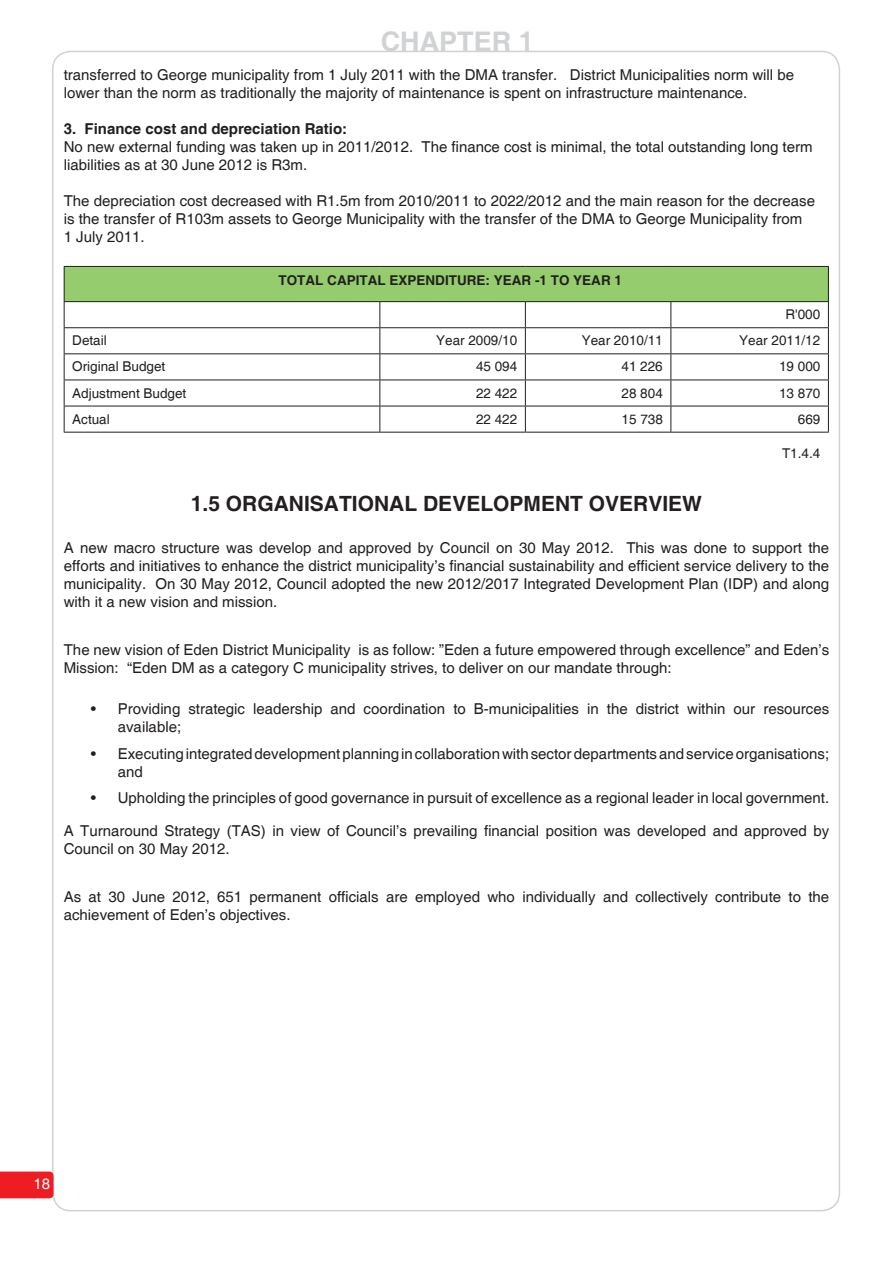
<style>
.page{position:relative;width:893px;height:1263px;background:#fff}
.page>*{position:absolute;margin:0;border:0;box-sizing:border-box;transform-origin:0 0}
.t1{font:700 27px "Helvetica";color:#d1d2d4}
.t2{font:700 21px "Helvetica";color:#231f20}
.t3{font:15px/18px "Helvetica";color:#231f20}
.t4{font:700 15px "Helvetica";color:#231f20}
.t5{font:15px "Helvetica";color:#fff}
.t6{font:13.5px "Helvetica";color:#231f20}
.t7{font:700 13.5px "Helvetica";color:#231f20}
</style>
<div class="page">
<svg style="left:0;top:1171px;width:54px;height:27px"></svg>
<div style="left:64px;top:266px;width:764px;height:36px;background:#94cc6e"></div>
<svg style="left:380px;top:328px;width:448px;height:104px"></svg>
<hr style="left:64px;top:267px;width:1px;height:34px;background:#231f20">
<hr style="left:64px;top:266px;width:316px;height:1px;background:#231f20">
<hr style="left:380px;top:266px;width:145px;height:1px;background:#231f20">
<hr style="left:525px;top:266px;width:146px;height:1px;background:#231f20">
<hr style="left:671px;top:266px;width:158px;height:1px;background:#231f20">
<hr style="left:64px;top:301px;width:316px;height:1px;background:#231f20">
<hr style="left:380px;top:301px;width:145px;height:1px;background:#231f20">
<hr style="left:525px;top:301px;width:146px;height:1px;background:#231f20">
<hr style="left:671px;top:301px;width:158px;height:1px;background:#231f20">
<hr style="left:64px;top:327px;width:316px;height:1px;background:#231f20">
<hr style="left:380px;top:327px;width:145px;height:1px;background:#231f20">
<hr style="left:525px;top:327px;width:146px;height:1px;background:#231f20">
<hr style="left:671px;top:327px;width:158px;height:1px;background:#231f20">
<hr style="left:64px;top:353px;width:316px;height:1px;background:#231f20">
<hr style="left:380px;top:353px;width:145px;height:1px;background:#231f20">
<hr style="left:525px;top:353px;width:146px;height:1px;background:#231f20">
<hr style="left:671px;top:353px;width:158px;height:1px;background:#231f20">
<hr style="left:64px;top:380px;width:316px;height:1px;background:#231f20">
<hr style="left:380px;top:380px;width:145px;height:1px;background:#231f20">
<hr style="left:525px;top:380px;width:146px;height:1px;background:#231f20">
<hr style="left:671px;top:380px;width:158px;height:1px;background:#231f20">
<hr style="left:828px;top:267px;width:1px;height:34px;background:#231f20">
<hr style="left:64px;top:406px;width:316px;height:1px;background:#231f20">
<svg style="left:64px;top:302px;width:1px;height:130px"></svg>
<hr style="left:380px;top:406px;width:145px;height:1px;background:#231f20">
<svg style="left:379px;top:302px;width:1px;height:130px"></svg>
<hr style="left:525px;top:406px;width:146px;height:1px;background:#231f20">
<svg style="left:525px;top:302px;width:1px;height:130px"></svg>
<hr style="left:671px;top:406px;width:158px;height:1px;background:#231f20">
<svg style="left:670px;top:302px;width:1px;height:130px"></svg>
<svg style="left:828px;top:302px;width:1px;height:130px"></svg>
<hr style="left:64px;top:432px;width:316px;height:1px;background:#231f20">
<hr style="left:380px;top:432px;width:145px;height:1px;background:#231f20">
<hr style="left:525px;top:432px;width:146px;height:1px;background:#231f20">
<hr style="left:671px;top:432px;width:158px;height:1px;background:#231f20">
<h1 class="t1" style="left:381px;top:25px;width:155px">CHAPTER 1</h1>
<p class="t3" style="left:64px;top:66px;width:732px">transferred to George municipality from 1 July 2011 with the DMA transfer. District Municipalities norm will be lower than the norm as traditionally the majority of maintenance is spent on infrastructure maintenance.</p>
<p class="t4" style="left:64px;top:120px;width:285px">3. Finance cost and depreciation Ratio:</p>
<p class="t3" style="left:64px;top:138px;width:750px">No new external funding was taken up in 2011/2012. The finance cost is minimal, the total outstanding long term liabilities as at 30 June 2012 is R3m.</p>
<p class="t3" style="left:64px;top:192px;width:753px">The depreciation cost decreased with R1.5m from 2010/2011 to 2022/2012 and the main reason for the decrease is the transfer of R103m assets to George Municipality with the transfer of the DMA to George Municipality from<br>1 July 2011.</p>
<p class="t7" style="left:278px;top:272px;width:345px">TOTAL CAPITAL EXPENDITURE: YEAR -1 TO YEAR 1</p>
<p class="t6" style="left:785px;top:307px;width:36px">R'000</p>
<p class="t6" style="left:72px;top:333px;width:36px">Detail</p>
<p class="t6" style="left:436px;top:333px;width:83px">Year 2009/10</p>
<p class="t6" style="left:582px;top:333px;width:83px">Year 2010/11</p>
<p class="t6" style="left:739px;top:333px;width:83px">Year 2011/12</p>
<p class="t6" style="left:72px;top:359px;width:95px">Original Budget</p>
<p class="t6" style="left:476px;top:359px;width:43px">45 094</p>
<p class="t6" style="left:621px;top:359px;width:43px">41 226</p>
<p class="t6" style="left:779px;top:359px;width:43px">19 000</p>
<p class="t6" style="left:72px;top:385px;width:116px">Adjustment Budget</p>
<p class="t6" style="left:476px;top:385px;width:43px">22 422</p>
<p class="t6" style="left:621px;top:385px;width:43px">28 804</p>
<p class="t6" style="left:779px;top:385px;width:43px">13 870</p>
<p class="t6" style="left:72px;top:411px;width:39px">Actual</p>
<p class="t6" style="left:476px;top:411px;width:43px">22 422</p>
<p class="t6" style="left:622px;top:411px;width:43px">15 738</p>
<p class="t6" style="left:798px;top:411px;width:24px">669</p>
<p class="t6" style="left:782px;top:446px;width:40px">T1.4.4</p>
<h2 class="t2" style="left:191px;top:490px;width:513px">1.5 ORGANISATIONAL DEVELOPMENT OVERVIEW</h2>
<p class="t3" style="left:64px;top:539px;width:767px;text-align:justify">A new macro structure was develop and approved by Council on 30 May 2012. This was done to support the efforts and initiatives to enhance the district municipality’s financial sustainability and efficient service delivery to the municipality. On 30 May 2012, Council adopted the new 2012/2017 Integrated Development Plan (IDP) and along with it a new vision and mission.</p>
<p class="t3" style="left:64px;top:641px;width:767px">The new vision of Eden District Municipality is as follow: ”Eden a future empowered through excellence” and Eden’s<br>Mission: “Eden DM as a category C municipality strives, to deliver on our mandate through:</p>
<p class="t3" style="left:118px;top:700px;width:713px;text-indent:-27px">• Providing strategic leadership and coordination to B-municipalities in the district within our resources available;</p>
<p class="t3" style="left:118px;top:745px;width:713px;text-indent:-27px">• Executing integrated development planning in collaboration with sector departments and service organisations; and</p>
<p class="t3" style="left:91px;top:789px;width:740px">• Upholding the principles of good governance in pursuit of excellence as a regional leader in local government.</p>
<p class="t3" style="left:64px;top:822px;width:767px">A Turnaround Strategy (TAS) in view of Council’s prevailing financial position was developed and approved by<br>Council on 30 May 2012.</p>
<p class="t3" style="left:64px;top:888px;width:767px">As at 30 June 2012, 651 permanent officials are employed who individually and collectively contribute to the achievement of Eden’s objectives.</p>
<p class="t5" style="left:33px;top:1175px;width:18px">18</p>
</div>
